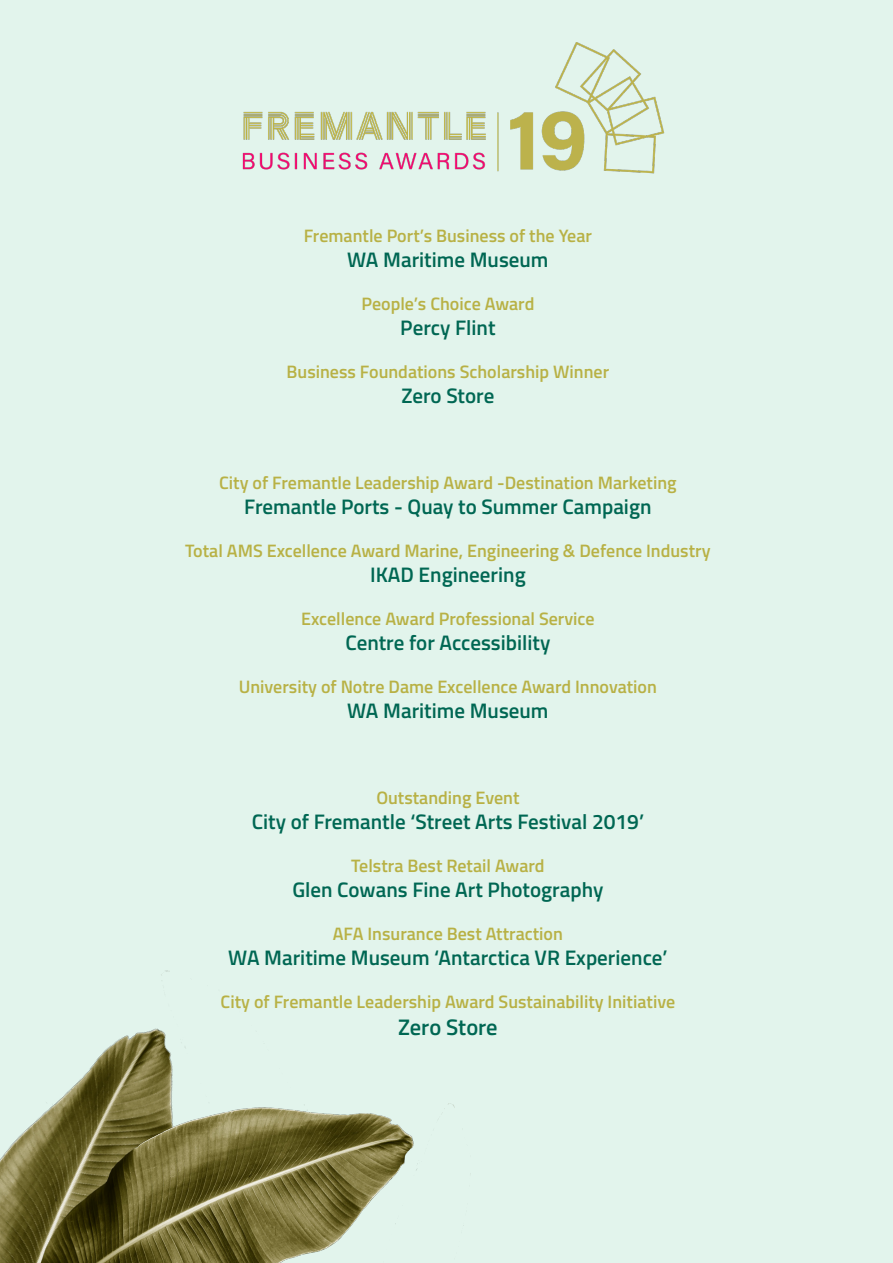
<style>
.page{position:relative;width:893px;height:1263px;background:#e2f4ec}
.page>*{position:absolute;margin:0;border:0;box-sizing:border-box;transform-origin:0 0}
.Sub_-_Header{font:600 22.5px "Titillium Web";letter-spacing:-.005em;color:#006753}
.Sub_-_Header-2{font:600 21px "Titillium Web";color:#006753}
.Sub_-_Header-3{font:600 18px "Titillium Web";color:#b8b145}
</style>
<div class="page">
<img style="left:0;top:970px;width:186px;height:293px">
<img style="left:37px;top:1103px;width:427px;height:160px">
<img style="left:242px;top:43px;width:423px;height:131px">
<p class="Sub_-_Header-3" style="left:304px;top:222px;width:290px">Fremantle Port’s Business of the Year</p>
<p class="Sub_-_Header-2" style="left:347px;top:244px;width:203px">WA Maritime Museum</p>
<p class="Sub_-_Header-3" style="left:361px;top:290px;width:175px">People’s Choice Award</p>
<p class="Sub_-_Header-2" style="left:400px;top:312px;width:97px">Percy Flint</p>
<p class="Sub_-_Header-3" style="left:287px;top:358px;width:324px">Business Foundations Scholarship Winner</p>
<p class="Sub_-_Header-2" style="left:401px;top:380px;width:95px">Zero Store</p>
<p class="Sub_-_Header-3" style="left:219px;top:469px;width:459px">City of Fremantle Leadership Award -Destination Marketing</p>
<p class="Sub_-_Header-2" style="left:244px;top:491px;width:409px">Fremantle Ports - Quay to Summer Campaign</p>
<p class="Sub_-_Header-3" style="left:185px;top:537px;width:527px">Total AMS Excellence Award Marine, Engineering &amp; Defence Industry</p>
<p class="Sub_-_Header-2" style="left:370px;top:559px;width:157px">IKAD Engineering</p>
<p class="Sub_-_Header-3" style="left:301px;top:605px;width:295px">Excellence Award Professional Service</p>
<p class="Sub_-_Header-2" style="left:345px;top:627px;width:206px">Centre for Accessibility</p>
<p class="Sub_-_Header-3" style="left:239px;top:673px;width:420px">University of Notre Dame Excellence Award Innovation</p>
<p class="Sub_-_Header-2" style="left:347px;top:695px;width:203px">WA Maritime Museum</p>
<p class="Sub_-_Header-3" style="left:376px;top:784px;width:145px">Outstanding Event</p>
<p class="Sub_-_Header-2" style="left:252px;top:806px;width:394px">City of Fremantle ‘Street Arts Festival 2019’</p>
<p class="Sub_-_Header-3" style="left:351px;top:852px;width:195px">Telstra Best Retail Award</p>
<p class="Sub_-_Header-2" style="left:292px;top:874px;width:313px">Glen Cowans Fine Art Photography</p>
<p class="Sub_-_Header-3" style="left:333px;top:920px;width:232px">AFA Insurance Best Attraction</p>
<p class="Sub_-_Header-2" style="left:228px;top:942px;width:441px">WA Maritime Museum ‘Antarctica VR Experience’</p>
<p class="Sub_-_Header-3" style="left:221px;top:988px;width:456px">City of Fremantle Leadership Award Sustainability Initiative</p>
<p class="Sub_-_Header" style="left:398px;top:1010px;width:101px">Zero Store</p>
</div>
